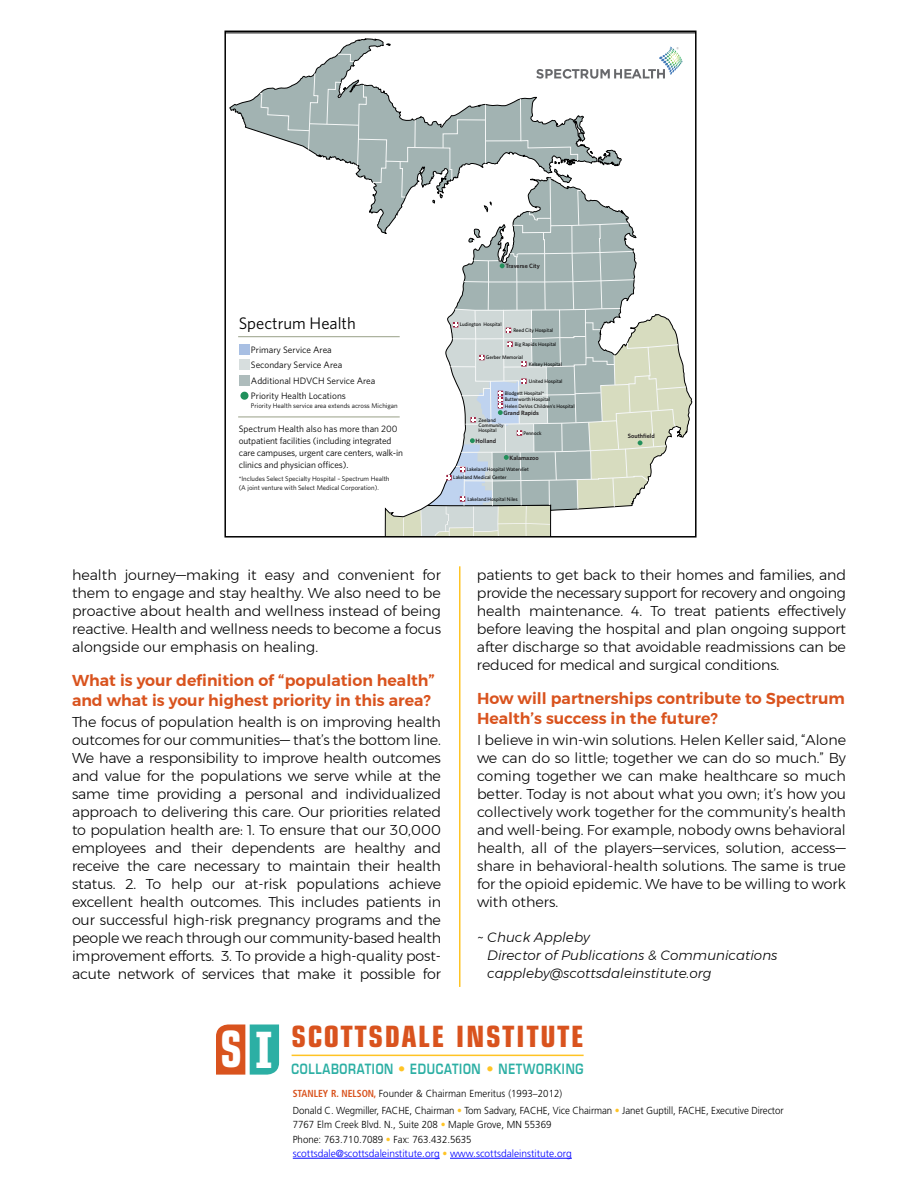
<style>
.page{position:relative;width:918px;height:1188px;background:#fff}
.page>*{position:absolute;margin:0;border:0;box-sizing:border-box;transform-origin:0 0}
.t1{font:700 condensed 50.1px "Eurostile";color:#fff;scale:.86 1}
.t2{font:700 condensed 29.4px "Eurostile";letter-spacing:.05em;color:#d9531e}
.t3{font:16.65px "Whitney";color:#000}
.t4{font:600 15.75px/20.2px "Montserrat";color:#d9531e}
.t5{font:300 14.25px/18px "Montserrat";letter-spacing:-.01em;color:#000;text-align:justify}
.t6{font:600 13.8px "Eurostile";letter-spacing:.065em;color:#2cafa4;scale:.8 1}
.t7{font:italic 300 13.5px/18px "Montserrat";color:#000}
.t8{font:300 10.2px/14.4px "Frutiger";color:#000;scale:.95 1}
.t9{font:9.3px/15.3px "Whitney";letter-spacing:-.01em;color:#000}
.t10{font:6.75px/9.3px "Whitney";color:#000}
.t11{font:600 6.15px "Whitney";color:#231f20}
.t12{font:500 5.1px/5.1px "Whitney";color:#000}
.s1{font-family:"Rockwell";font-size:51.6px}
.s2{color:#ffc425}
.s3{font-weight:700;font-stretch:condensed;color:#d9531e}
.s4{color:#00f}
</style>
<div class="page">
<hr style="left:459px;top:566px;width:1px;height:421px;background:#ffc425">
<hr style="left:293px;top:1158px;width:147px;height:1px;background:#00f">
<hr style="left:450px;top:1158px;width:122px;height:1px;background:#00f">
<hr style="left:292px;top:1055px;width:292px;height:1px;background:#ffc425">
<svg style="left:216px;top:1024px;width:63px;height:51px;background:#8f8d71"></svg>
<svg style="left:230px;top:39px;width:161px;height:94px"></svg>
<svg style="left:338px;top:54px;width:16px;height:8px"></svg>
<div style="left:239px;top:344px;width:11px;height:11px;background:#a8bfe3"></div>
<div style="left:239px;top:360px;width:11px;height:10px;background:#d7dede"></div>
<div style="left:239px;top:375px;width:11px;height:10px;background:#aebcbc"></div>
<div style="left:240px;top:392px;width:9px;height:8px;background:#1f905b;border-radius:50%"></div>
<hr style="left:238px;top:417px;width:162px;height:1px;background:#98a087">
<hr style="left:238px;top:336px;width:162px;height:1px;background:#98a087">
<svg style="left:260px;top:69px;width:427px;height:466px"></svg>
<svg style="left:659px;top:47px;width:21px;height:12px"></svg>
<div style="left:224px;top:31px;width:473px;height:507px;border:2px solid #000"></div>
<p class="t3" style="left:239px;top:312px;width:119px">Spectrum Health</p>
<p class="t9" style="left:251px;top:342px;width:126px">Primary Service Area<br>Secondary Service Area<br>Additional HDVCH Service Area<br>Priority Health Locations</p>
<p class="t10" style="left:251px;top:401px;width:148px">Priority Health service area extends across Michigan</p>
<p class="t9" style="left:239px;top:423px;width:166px;line-height:11.9px">Spectrum Health also has more than 200 outpatient facilities (including integrated care campuses, urgent care centers, walk-in clinics and physician offices).</p>
<p class="t10" style="left:239px;top:474px;width:152px">*Includes Select Specialty Hospital – Spectrum Health (A joint venture with Select Medical Corporation).</p>
<p class="t11" style="left:505px;top:262px;width:36px">Traverse City</p>
<p class="t12" style="left:460px;top:322px;width:43px">Ludington Hospital</p>
<p class="t12" style="left:513px;top:328px;width:41px">Reed City Hospital</p>
<p class="t12" style="left:515px;top:341px;width:43px">Big Rapids Hospital</p>
<p class="t12" style="left:486px;top:355px;width:39px">Gerber Memorial</p>
<p class="t12" style="left:529px;top:361px;width:35px">Kelsey Hospital</p>
<p class="t12" style="left:529px;top:378px;width:35px">United Hospital</p>
<p class="t12" style="left:505px;top:390px;width:71px;line-height:6.1px">Blodgett Hospital*<br>Butterworth Hospital<br>Helen DeVos Children’s Hospital</p>
<p class="t12" style="left:523px;top:430px;width:20px">Pennock</p>
<p class="t11" style="left:504px;top:409px;width:37px">Grand Rapids</p>
<p class="t11" style="left:510px;top:453px;width:31px">Kalamazoo</p>
<p class="t12" style="left:479px;top:417px;width:27px">Zeeland<br>Community<br>Hospital</p>
<p class="t11" style="left:476px;top:437px;width:22px">Holland</p>
<p class="t12" style="left:467px;top:467px;width:64px">Lakeland Hospital Watervliet</p>
<p class="t12" style="left:453px;top:475px;width:55px">Lakeland Medical Center</p>
<p class="t12" style="left:467px;top:496px;width:52px">Lakeland Hospital Niles</p>
<p class="t11" style="left:628px;top:432px;width:28px">Southfield</p>
<p class="t5" style="left:72px;top:566px;width:371px">health journey—making it easy and convenient for them to engage and stay healthy. We also need to be proactive about health and wellness instead of being reactive. Health and wellness needs to become a focus alongside our emphasis on healing.</p>
<p class="t4" style="left:72px;top:670px;width:365px">What is your definition of “population health” and what is your highest priority in this area?</p>
<p class="t5" style="left:72px;top:713px;width:371px">The focus of population health is on improving health outcomes for our communities— that’s the bottom line.<br>We have a responsibility to improve health outcomes and value for the populations we serve while at the same time providing a personal and individualized approach to delivering this care. Our priorities related to population health are: 1. To ensure that our 30,000 employees and their dependents are healthy and receive the care necessary to maintain their health status. 2. To help our at-risk populations achieve excellent health outcomes. This includes patients in our successful high-risk pregnancy programs and the people we reach through our community-based health improvement efforts. 3. To provide a high-quality post&shy;acute network of services that make it possible for</p>
<p class="t5" style="left:477px;top:566px;width:371px">patients to get back to their homes and families, and provide the necessary support for recovery and ongoing health maintenance. 4. To treat patients effectively before leaving the hospital and plan ongoing support after discharge so that avoidable readmissions can be reduced for medical and surgical conditions.</p>
<p class="t4" style="left:477px;top:688px;width:369px">How will partnerships contribute to Spectrum<br>Health’s success in the future?</p>
<p class="t5" style="left:477px;top:731px;width:371px">I believe in win-win solutions. Helen Keller said, “Alone we can do so little; together we can do so much.” By coming together we can make healthcare so much better. Today is not about what you own; it’s how you collectively work together for the community’s health and well-being. For example, nobody owns behavioral health, all of the players—services, solution, access— share in behavioral-health solutions. The same is true for the opioid epidemic. We have to be willing to work with others.</p>
<p class="t7" style="left:487px;top:928px;width:292px;text-indent:-10px">~ Chuck Appleby<br>Director of Publications &amp; Communications cappleby@scottsdaleinstitute.org</p>
<h1 class="t1" style="left:221px;top:1019px;width:62px">S <span class="s1">I</span></h1>
<h2 class="t2" style="left:292px;top:1019px;width:294px">SCOTTSDALE INSTITUTE</h2>
<p class="t6" style="left:292px;top:1061px;width:366px">COLLABORATION <span class="s2">•</span> EDUCATION <span class="s2">•</span> NETWORKING</p>
<p class="t8" style="left:293px;top:1085px;width:518px;line-height:16.8px"><span class="s3">STANLEY R. NELSON,</span> Founder &amp; Chairman Emeritus (1993–2012)<br>Donald C. Wegmiller, FACHE, Chairman <span class="s2">•</span> Tom Sadvary, FACHE, Vice Chairman <span class="s2">•</span> Janet Guptill, FACHE, Executive Director</p>
<p class="t8" style="left:293px;top:1118px;width:295px">7767 Elm Creek Blvd. N., Suite 208 <span class="s2">•</span> Maple Grove, MN 55369<br>Phone: 763.710.7089 <span class="s2">•</span> Fax: 763.432.5635 <span class="s4">scottsdale@scottsdaleinstitute.org</span> <span class="s2">•</span> <span class="s4">www.scottsdaleinstitute.org</span></p>
</div>
